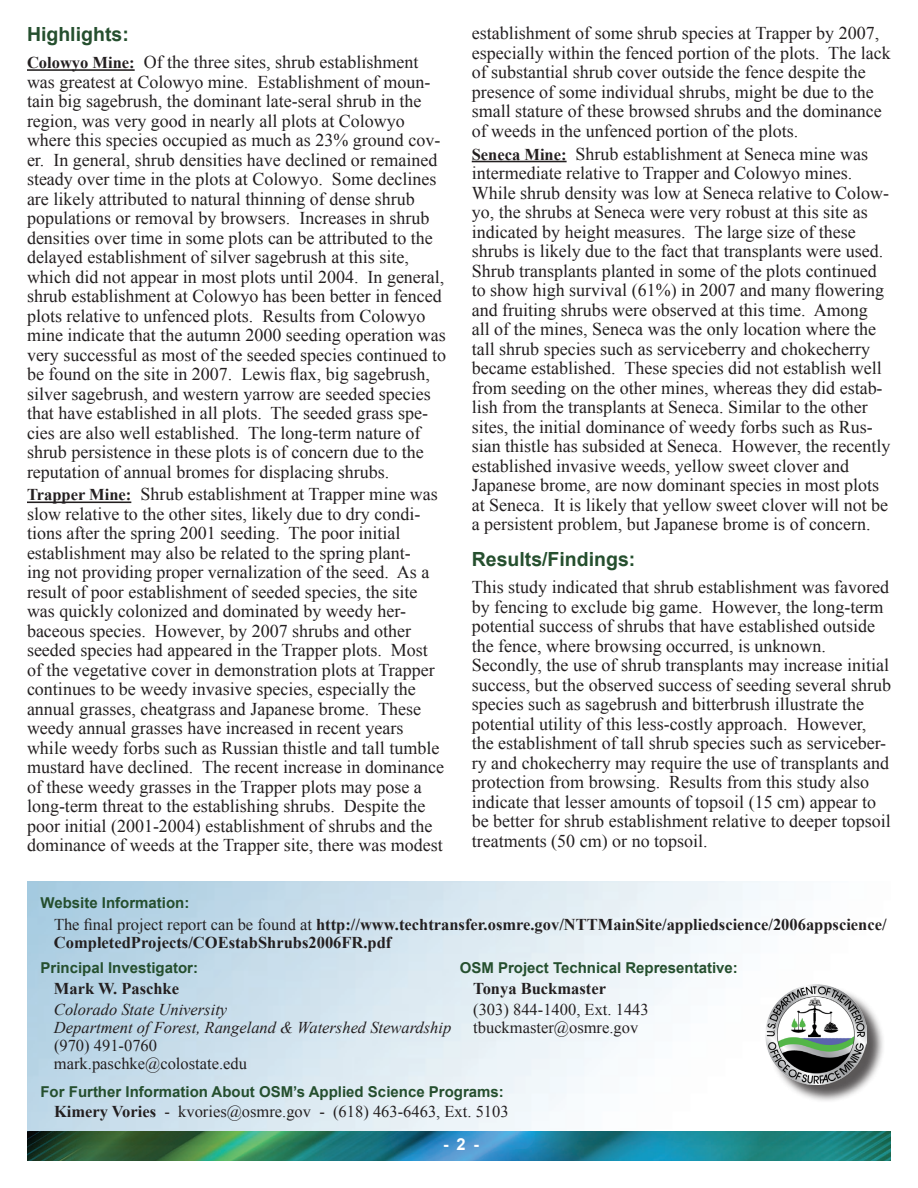
<style>
.page{position:relative;width:918px;height:1188px;background:#fff}
.page>*{position:absolute;margin:0;border:0;box-sizing:border-box;transform-origin:0 0}
.t1{font:700 19.5px "Arial";color:#254f2e}
.Body{font:18px/19.5px "Times New Roman";color:#231f20}
.Contact{font:700 16.5px/18px "Times New Roman";color:#231f20}
.Contact-2{font:italic 16.5px/18px "Times New Roman";color:#231f20}
.Contact-3{font:16.5px/18px "Times New Roman";color:#231f20}
.t2{font:700 16.5px "Arial";color:#fff}
.Contact-4{font:700 15px "Arial";color:#254f2e}
.s1{font-weight:700;font-size:16.5px}
.s2{font-weight:400}
.s3{font-style:normal}
.s4{font-weight:700}
</style>
<div class="page">
<hr style="left:27px;top:69px;width:108px;height:2px;background:#231f20">
<hr style="left:27px;top:502px;width:104px;height:1px;background:#231f20">
<hr style="left:472px;top:161px;width:95px;height:1px;background:#231f20">
<svg style="left:27px;top:1131px;width:864px;height:30px;background:#267d7b"></svg>
<div style="left:768px;top:986px;width:117px;height:117px;background:#231f20;opacity:.75"></div>
<img style="left:766px;top:984px;width:100px;height:100px">
<h1 class="t1" style="left:27px;top:22px;width:103px">Highlights:</h1>
<p class="Body" style="left:27px;top:52px;width:421px"><span class="s1">Colowyo Mine:</span> Of the three sites, shrub establishment was greatest at Colowyo mine. Establishment of moun&shy;tain big sagebrush, the dominant late-seral shrub in the region, was very good in nearly all plots at Colowyo where this species occupied as much as 23% ground cov&shy;er. In general, shrub densities have declined or remained steady over time in the plots at Colowyo. Some declines are likely attributed to natural thinning of dense shrub populations or removal by browsers. Increases in shrub densities over time in some plots can be attributed to the delayed establishment of silver sagebrush at this site, which did not appear in most plots until 2004. In general, shrub establishment at Colowyo has been better in fenced plots relative to unfenced plots. Results from Colowyo mine indicate that the autumn 2000 seeding operation was very successful as most of the seeded species continued to be found on the site in 2007. Lewis flax, big sagebrush, silver sagebrush, and western yarrow are seeded species that have established in all plots. The seeded grass spe&shy;cies are also well established. The long-term nature of shrub persistence in these plots is of concern due to the reputation of annual bromes for displacing shrubs.</p>
<p class="Body" style="left:27px;top:484px;width:419px"><span class="s1">Trapper Mine:</span> Shrub establishment at Trapper mine was slow relative to the other sites, likely due to dry condi&shy;tions after the spring 2001 seeding. The poor initial establishment may also be related to the spring plant-<br>ing not providing proper vernalization of the seed. As a result of poor establishment of seeded species, the site was quickly colonized and dominated by weedy her&shy;baceous species. However, by 2007 shrubs and other seeded species had appeared in the Trapper plots. Most of the vegetative cover in demonstration plots at Trapper continues to be weedy invasive species, especially the annual grasses, cheatgrass and Japanese brome. These weedy annual grasses have increased in recent years while weedy forbs such as Russian thistle and tall tumble mustard have declined. The recent increase in dominance of these weedy grasses in the Trapper plots may pose a long-term threat to the establishing shrubs. Despite the poor initial (2001-2004) establishment of shrubs and the dominance of weeds at the Trapper site, there was modest</p>
<p class="Body" style="left:472px;top:23px;width:421px">establishment of some shrub species at Trapper by 2007, especially within the fenced portion of the plots. The lack of substantial shrub cover outside the fence despite the presence of some individual shrubs, might be due to the small stature of these browsed shrubs and the dominance of weeds in the unfenced portion of the plots.</p>
<p class="Body" style="left:472px;top:144px;width:420px"><span class="s1">Seneca Mine:</span> Shrub establishment at Seneca mine was intermediate relative to Trapper and Colowyo mines.<br>While shrub density was low at Seneca relative to Colow&shy;yo, the shrubs at Seneca were very robust at this site as indicated by height measures. The large size of these shrubs is likely due to the fact that transplants were used.<br>Shrub transplants planted in some of the plots continued to show high survival (61%) in 2007 and many flowering and fruiting shrubs were observed at this time. Among<br>all of the mines, Seneca was the only location where the tall shrub species such as serviceberry and chokecherry became established. These species did not establish well from seeding on the other mines, whereas they did estab&shy;lish from the transplants at Seneca. Similar to the other sites, the initial dominance of weedy forbs such as Rus&shy;sian thistle has subsided at Seneca. However, the recently established invasive weeds, yellow sweet clover and Japanese brome, are now dominant species in most plots at Seneca. It is likely that yellow sweet clover will not be a persistent problem, but Japanese brome is of concern.</p>
<h1 class="t1" style="left:472px;top:547px;width:165px">Results/Findings:</h1>
<p class="Body" style="left:472px;top:577px;width:421px">This study indicated that shrub establishment was favored by fencing to exclude big game. However, the long-term potential success of shrubs that have established outside the fence, where browsing occurred, is unknown.<br>Secondly, the use of shrub transplants may increase initial success, but the observed success of seeding several shrub species such as sagebrush and bitterbrush illustrate the potential utility of this less-costly approach. However, the establishment of tall shrub species such as serviceber&shy;ry and chokecherry may require the use of transplants and protection from browsing. Results from this study also indicate that lesser amounts of topsoil (15 cm) appear to be better for shrub establishment relative to deeper topsoil treatments (50 cm) or no topsoil.</p>
<p class="Contact-4" style="left:40px;top:892px;width:150px">Website Information:</p>
<p class="Contact" style="left:54px;top:915px;width:834px"><span class="s2">The final project report can be found at</span> http://www.techtransfer.osmre.gov/NTTMainSite/appliedscience/2006appscience/<br>CompletedProjects/COEstabShrubs2006FR.pdf</p>
<p class="Contact-4" style="left:40px;top:958px;width:159px">Principal Investigator:</p>
<p class="Contact" style="left:54px;top:979px;width:127px">Mark W. Paschke</p>
<p class="Contact-2" style="left:54px;top:1000px;width:399px">Colorado State University<br>Department of Forest, Rangeland &amp; Watershed Stewardship <span class="s3">(970) 491-0760<br>mark.paschke@colostate.edu</span></p>
<p class="Contact-4" style="left:460px;top:958px;width:280px">OSM Project Technical Representative:</p>
<p class="Contact" style="left:473px;top:979px;width:134px">Tonya Buckmaster</p>
<p class="Contact-3" style="left:473px;top:1001px;width:177px">(303) 844-1400, Ext. 1443 tbuckmaster@osmre.gov</p>
<p class="Contact-4" style="left:40px;top:1082px;width:465px">For Further Information About OSM’s Applied Science Programs:</p>
<p class="Contact-3" style="left:54px;top:1102px;width:456px"><span class="s4">Kimery Vories</span> - kvories@osmre.gov - (618) 463-6463, Ext. 5103</p>
<h2 class="t2" style="left:443px;top:1133px;width:37px">- 2 -</h2>
</div>
